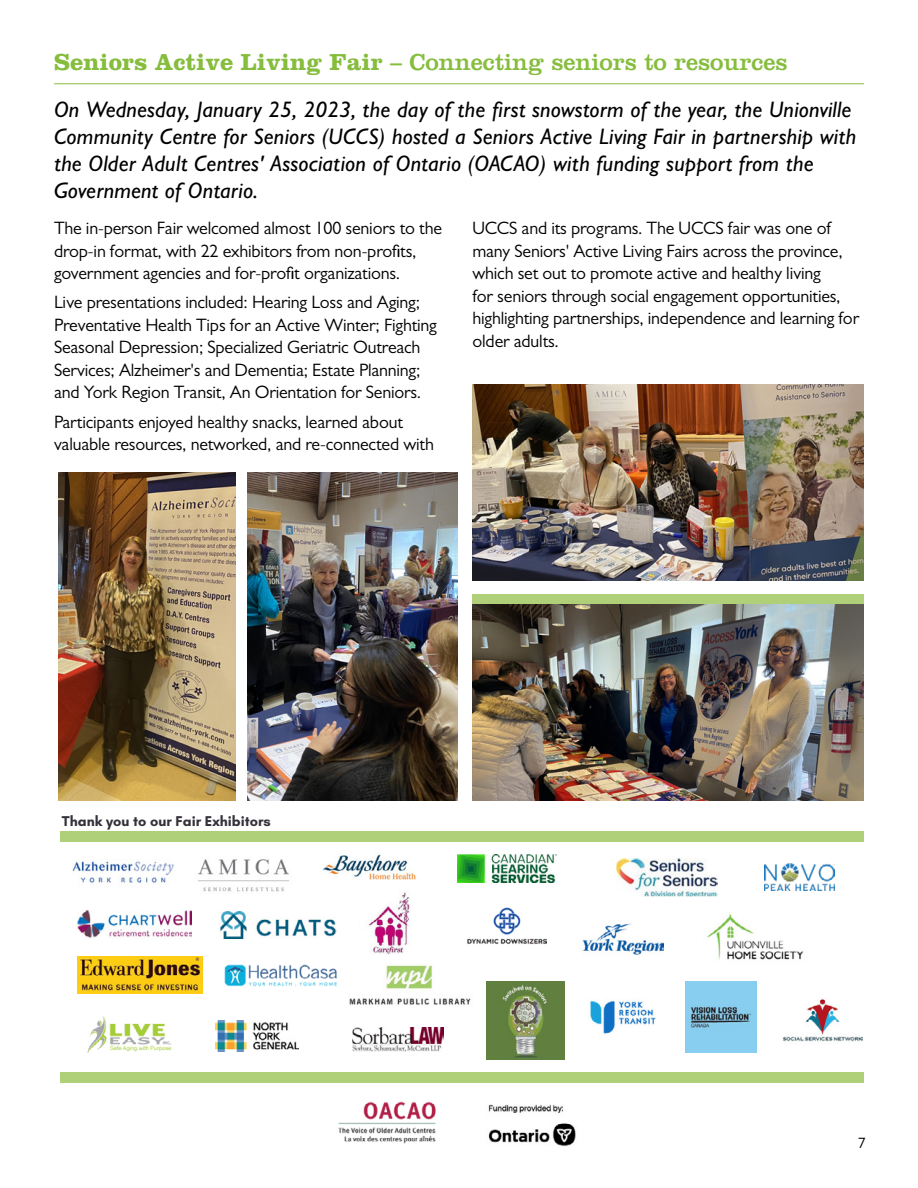
<style>
.page{position:relative;width:918px;height:1188px;background:#fff}
.page>*{position:absolute;margin:0;border:0;box-sizing:border-box;transform-origin:0 0}
.t1{font:24px "Clarendon LT Std";color:#86bd3d}
.t2{font:italic 500 22.5px/27px "Gill Sans MT Pro";letter-spacing:.01em;color:#000}
.t3{font:18px/22.5px "Gill Sans MT Pro";letter-spacing:-.01em;color:#000}
.t4{font:15px "Gill Sans MT Pro";color:#000}
.t5{font:700 14.4px "Glacial Indifference";color:#34313a}
.s1{font-weight:700}
</style>
<div class="page">
<img style="left:458px;top:855px;width:98px;height:27px">
<img style="left:198px;top:859px;width:91px;height:33px">
<img style="left:322px;top:854px;width:94px;height:26px">
<img style="left:368px;top:892px;width:43px;height:62px">
<img style="left:72px;top:861px;width:102px;height:22px">
<img style="left:78px;top:910px;width:113px;height:28px">
<img style="left:468px;top:907px;width:79px;height:37px">
<img style="left:78px;top:957px;width:124px;height:36px">
<img style="left:224px;top:964px;width:113px;height:23px">
<img style="left:87px;top:1016px;width:85px;height:37px">
<img style="left:349px;top:963px;width:122px;height:42px">
<img style="left:215px;top:1020px;width:84px;height:32px">
<img style="left:486px;top:981px;width:78px;height:78px">
<img style="left:220px;top:911px;width:116px;height:27px">
<img style="left:352px;top:1028px;width:92px;height:24px">
<hr style="left:54px;top:83px;width:810px;height:1px;background:#86bd3d">
<img style="left:59px;top:472px;width:176px;height:329px">
<img style="left:248px;top:472px;width:210px;height:329px">
<img style="left:472px;top:384px;width:392px;height:196px">
<div style="left:472px;top:594px;width:392px;height:207px;background:#afd078"></div>
<img style="left:472px;top:604px;width:392px;height:197px">
<img style="left:783px;top:998px;width:79px;height:44px">
<img style="left:685px;top:981px;width:72px;height:71px">
<img style="left:583px;top:923px;width:81px;height:33px">
<img style="left:590px;top:999px;width:66px;height:35px">
<img style="left:707px;top:914px;width:97px;height:46px">
<img style="left:616px;top:858px;width:102px;height:38px">
<img style="left:764px;top:864px;width:71px;height:27px">
<div style="left:60px;top:831px;width:804px;height:11px;background:#afd078"></div>
<div style="left:60px;top:1072px;width:804px;height:11px;background:#afd078"></div>
<img style="left:338px;top:1101px;width:98px;height:43px">
<img style="left:488px;top:1104px;width:88px;height:42px">
<h1 class="t1" style="left:54px;top:48px;width:735px"><span class="s1">Seniors Active Living Fair</span> – Connecting seniors to resources</h1>
<p class="t2" style="left:54px;top:96px;width:804px">On Wednesday, January 25, 2023, the day of the first snowstorm of the year, the Unionville Community Centre for Seniors (UCCS) hosted a Seniors Active Living Fair in partnership with the Older Adult Centres' Association of Ontario (OACAO) with funding support from the Government of Ontario.</p>
<p class="t3" style="left:54px;top:217px;width:390px">The in-person Fair welcomed almost 100 seniors to the drop-in format, with 22 exhibitors from non-profits, government agencies and for-profit organizations.</p>
<p class="t3" style="left:54px;top:291px;width:384px">Live presentations included: Hearing Loss and Aging; Preventative Health Tips for an Active Winter; Fighting Seasonal Depression; Specialized Geriatric Outreach Services; Alzheimer's and Dementia; Estate Planning; and York Region Transit, An Orientation for Seniors.</p>
<p class="t3" style="left:54px;top:410px;width:381px">Participants enjoyed healthy snacks, learned about valuable resources, networked, and re-connected with</p>
<p class="t3" style="left:472px;top:217px;width:388px">UCCS and its programs. The UCCS fair was one of many Seniors' Active Living Fairs across the province, which set out to promote active and healthy living<br>for seniors through social engagement opportunities, highlighting partnerships, independence and learning for older adults.</p>
<p class="t5" style="left:62px;top:812px;width:211px">Thank you to our Fair Exhibitors</p>
<p class="t4" style="left:858px;top:1134px;width:9px">7</p>
</div>
